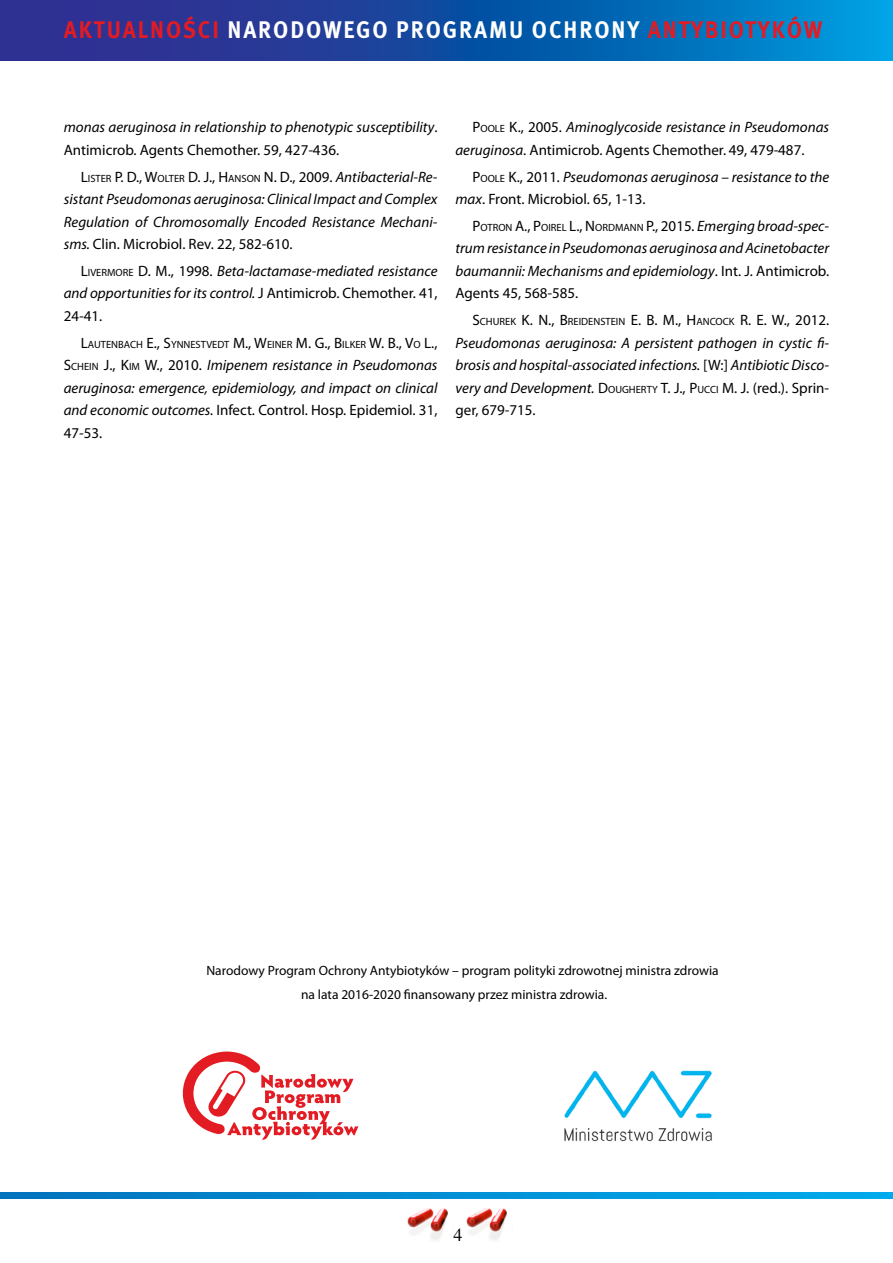
<style>
.page{position:relative;width:893px;height:1263px;background:#fff}
.page>*{position:absolute;margin:0;border:0;box-sizing:border-box;transform-origin:0 0}
.t1{font:700 24px "Meta Pro";letter-spacing:.085em;color:#fff;scale:.92 1}
.t2{font:18px "Times";color:#000}
.t3{font:italic 15px/22.5px "Myriad Pro";color:#000;text-align:justify}
.t4{font:13.5px/24px "Myriad Pro";color:#000}
.t5{font:10.5px "Myriad Pro";color:#000}
.s1{color:#e31b23}
.s2{font-style:normal}
.s3{font-style:normal;font-size:10.5px}
.s4{font-size:15px}
</style>
<div class="page">
<svg style="left:0;top:0;width:893px;height:61px;background:#1355a9"></svg>
<img style="left:407px;top:1208px;width:41px;height:32px">
<img style="left:466px;top:1208px;width:41px;height:32px">
<svg style="left:0;top:1192px;width:893px;height:6px;background:#008ed4"></svg>
<svg style="left:183px;top:1051px;width:175px;height:89px"></svg>
<img style="left:564px;top:1070px;width:148px;height:72px">
<h1 class="t1" style="left:64px;top:14px;width:826px"><span class="s1">AKTUALNOŚCI</span> NARODOWEGO PROGRAMU OCHRONY <span class="s1">ANTYBIOTYKÓW</span></h1>
<p class="t3" style="left:64px;top:116px;width:375px">monas aeruginosa in relationship to phenotypic susceptibility<span class="s2">.<br>Antimicrob. Agents Chemother. 59, 427</span>-<span class="s2">436.</span></p>
<p class="t3" style="left:64px;top:165px;width:375px;text-indent:17px"><span class="s2">L</span><span class="s3">ISTER</span> <span class="s2">P. D., W</span><span class="s3">OLTER</span> <span class="s2">D. J., H</span> <span class="s3">ANSON</span> <span class="s2">N. D., 2009.</span> Antibacterial-Re&shy;sistant Pseudomonas aeruginosa: Clinical Impact and Complex Regulation of Chromosomally Encoded Resistance Mechani&shy;sms. <span class="s2">Clin. Microbiol. Rev. 22, 582</span>-<span class="s2">610.</span></p>
<p class="t3" style="left:64px;top:259px;width:375px;text-indent:17px"><span class="s2">L</span><span class="s3">IVERMORE</span> <span class="s2">D. M., 1998.</span> Beta-lactamase-mediated resistance and opportunities for its control. <span class="s2">J Antimicrob. Chemother. 41, 24</span>-<span class="s2">41.</span></p>
<p class="t5" style="left:81px;top:338px;width:358px"><span class="s4">L</span>AUTENBACH <span class="s4">E</span><span class="s4">., S</span>YNNESTVEDT <span class="s4">M., W</span>EINER <span class="s4">M. G., B</span>ILKER <span class="s4">W. B., V</span>O <span class="s4">L.,</span></p>
<p class="t3" style="left:64px;top:354px;width:375px"><span class="s2">S</span><span class="s3">CHEIN</span> <span class="s2">J., K</span><span class="s3">IM</span> <span class="s2">W., 201</span><span class="s2">0.</span> Imipenem resistance in Pseudomonas aeruginosa: emergence, epidemiology, and impact on clinical and economic outcomes. <span class="s2">Infect. Control. Hosp. Epidemiol. 31, 47</span>-<span class="s2">53.</span></p>
<p class="t3" style="left:455px;top:116px;width:375px;text-indent:17px"><span class="s2">P</span><span class="s3">OOLE</span> <span class="s2">K., 2005.</span> Aminoglycoside resistance in Pseudomonas aeruginosa<span class="s2">. Antimicrob. Agents Chemother. 49, 479</span>-<span class="s2">487.</span></p>
<p class="t3" style="left:455px;top:165px;width:375px;text-indent:17px"><span class="s2">P</span><span class="s3">OOLE</span> <span class="s2">K., 2011</span>. Pseudomonas aeruginosa – resistance to the max<span class="s2">. Front. Microbiol. 65, 1-13.</span></p>
<p class="t3" style="left:455px;top:214px;width:375px;text-indent:17px"><span class="s2">P</span><span class="s3">OTRON</span> <span class="s2">A.,</span> <span class="s2">P</span><span class="s3">OIREL</span> <span class="s2">L., N</span> <span class="s3">ORDMANN</span> <span class="s2">P</span><span class="s2">., 2015</span>. Emerging broad-spec&shy;trum resistance in Pseudomonas aeruginosa and Acinetobacter baumannii: Mechanisms and epidemiology<span class="s2">. Int. J. Antimicrob.<br>Agents 45, 568</span>-<span class="s2">585.</span></p>
<p class="t5" style="left:472px;top:315px;width:358px"><span class="s4">S</span>CHUREK <span class="s4">K. N.,</span> <span class="s4">B</span>REIDENSTEIN <span class="s4">E. B. M., H</span>ANCOCK <span class="s4">R. E. W</span><span class="s4">., 2012.</span></p>
<p class="t3" style="left:455px;top:331px;width:375px">Pseudomonas aeruginosa: A persistent pathogen in cystic fi&shy;brosis and hospital-associated infections. <span class="s2">[W:]</span> Antibiotic Disco&shy;very and Development. <span class="s2">D</span><span class="s3">OUGHERTY</span> <span class="s2">T. J., P</span><span class="s3">UCCI</span> <span class="s2">M. J</span><span class="s2">. (red.). Sprin&shy;ger, 679</span>-<span class="s2">715.</span></p>
<p class="t4" style="left:301px;top:958px;width:419px;text-indent:-95px">Narodowy Program Ochrony Antybiotyków – program polityki zdrowotnej ministra zdrowia na lata 2016-2020 finansowany przez ministra zdrowia.</p>
<p class="t2" style="left:453px;top:1218px;width:10px">4</p>
</div>
